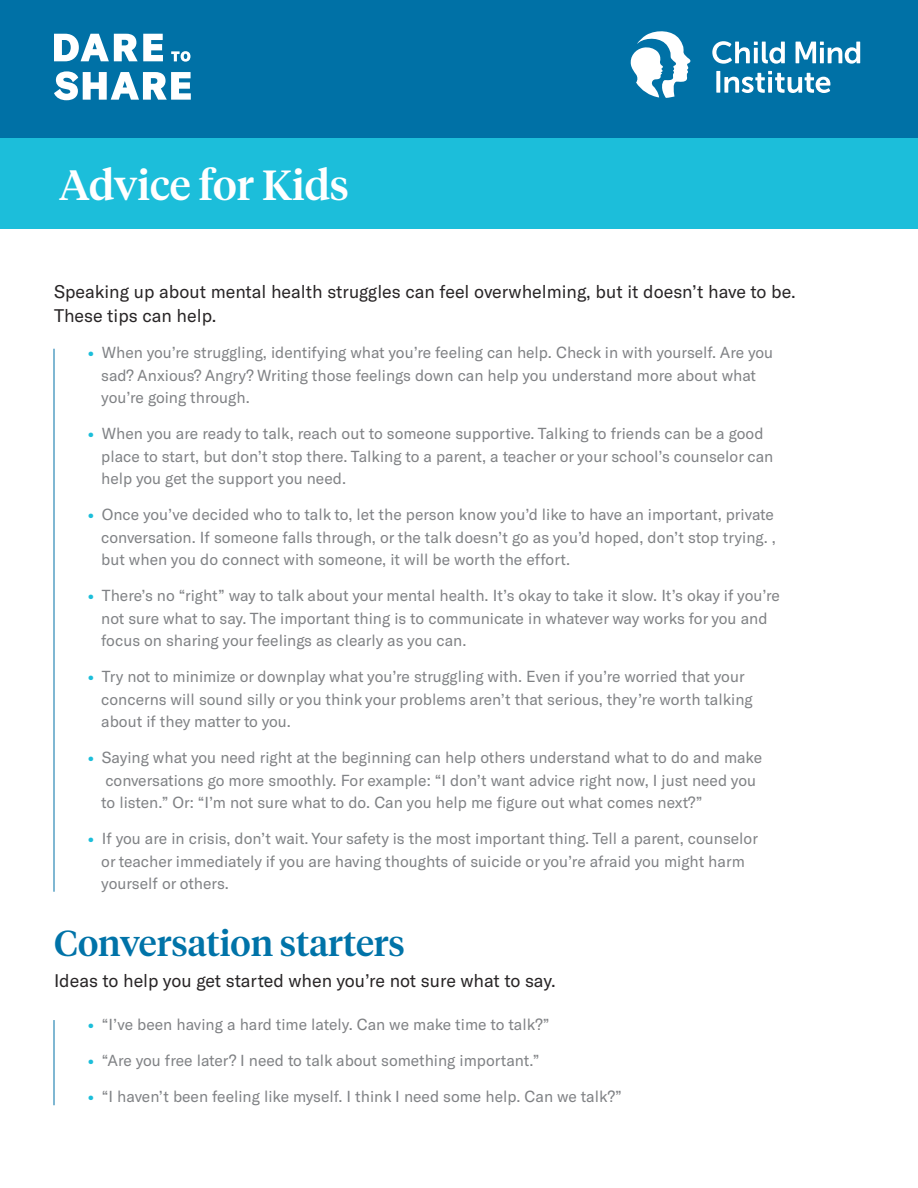
<style>
.page{position:relative;width:918px;height:1188px;background:#fff}
.page>*{position:absolute;margin:0;border:0;box-sizing:border-box;transform-origin:0 0}
.t1{font:500 42px "Tiempos Headline";color:#fff}
.t2{font:500 36px "Tiempos Headline";color:#0073a8}
.t3{font:18px "GT America";color:#282526}
.t4{font:15.75px/22.5px "GT America";color:#808285}
.s1{font-weight:700;color:#1cbeda}
</style>
<div class="page">
<div style="left:0;top:0;width:918px;height:140px;background:#0071a6"></div>
<hr style="left:54px;top:349px;width:1px;height:543px;background:#0071a6">
<hr style="left:54px;top:1020px;width:1px;height:85px;background:#0071a6">
<svg style="left:54px;top:34px;width:109px;height:27px"></svg>
<svg style="left:171px;top:51px;width:19px;height:11px"></svg>
<svg style="left:54px;top:71px;width:137px;height:29px"></svg>
<svg style="left:716px;top:71px;width:4px;height:22px"></svg>
<svg style="left:724px;top:71px;width:106px;height:22px"></svg>
<svg style="left:712px;top:41px;width:73px;height:23px"></svg>
<svg style="left:796px;top:42px;width:64px;height:22px"></svg>
<svg style="left:631px;top:31px;width:60px;height:67px"></svg>
<div style="left:0;top:138px;width:918px;height:91px;background:#1cbeda"></div>
<p class="t1" style="left:59px;top:156px;width:291px">Advice for Kids</p>
<p class="t3" style="left:54px;top:281px;width:743px">Speaking up about mental health struggles can feel overwhelming, but it doesn’t have to be.</p>
<p class="t3" style="left:54px;top:305px;width:164px">These tips can help.</p>
<p class="t4" style="left:101px;top:341px;width:673px;text-indent:-14px"><span class="s1">•</span> When you’re struggling, identifying what you’re feeling can help. Check in with yourself. Are you sad? Anxious? Angry? Writing those feelings down can help you understand more about what you’re going through.</p>
<p class="t4" style="left:101px;top:422px;width:674px;text-indent:-14px"><span class="s1">•</span> When you are ready to talk, reach out to someone supportive. Talking to friends can be a good place to start, but don’t stop there. Talking to a parent, a teacher or your school’s counselor can help you get the support you need.</p>
<p class="t4" style="left:101px;top:503px;width:676px;text-indent:-14px"><span class="s1">•</span> Once you’ve decided who to talk to, let the person know you’d like to have an important, private conversation. If someone falls through, or the talk doesn’t go as you’d hoped, don’t stop trying. , but when you do connect with someone, it will be worth the effort.</p>
<p class="t4" style="left:101px;top:584px;width:680px;text-indent:-14px"><span class="s1">•</span> There’s no “right” way to talk about your mental health. It’s okay to take it slow. It’s okay if you’re not sure what to say. The important thing is to communicate in whatever way works for you and focus on sharing your feelings as clearly as you can.</p>
<p class="t4" style="left:101px;top:665px;width:653px;text-indent:-14px"><span class="s1">•</span> Try not to minimize or downplay what you’re struggling with. Even if you’re worried that your concerns will sound silly or you think your problems aren’t that serious, they’re worth talking about if they matter to you.</p>
<p class="t4" style="left:101px;top:746px;width:662px;text-indent:-14px"><span class="s1">•</span> Saying what you need right at the beginning can help others understand what to do and make conversations go more smoothly. For example: “I don’t want advice right now, I just need you to listen.” Or: “I’m not sure what to do. Can you help me figure out what comes next?”</p>
<p class="t4" style="left:101px;top:827px;width:658px;text-indent:-14px"><span class="s1">•</span> If you are in crisis, don’t wait. Your safety is the most important thing. Tell a parent, counselor or teacher immediately if you are having thoughts of suicide or you’re afraid you might harm yourself or others.</p>
<p class="t2" style="left:54px;top:918px;width:353px">Conversation starters</p>
<p class="t3" style="left:54px;top:970px;width:503px">Ideas to help you get started when you’re not sure what to say.</p>
<p class="t4" style="left:88px;top:1013px;width:463px"><span class="s1">•</span> “I’ve been having a hard time lately. Can we make time to talk?”</p>
<p class="t4" style="left:88px;top:1049px;width:453px"><span class="s1">•</span> “Are you free later? I need to talk about something important.”</p>
<p class="t4" style="left:88px;top:1085px;width:535px"><span class="s1">•</span> “I haven’t been feeling like myself. I think I need some help. Can we talk?”</p>
</div>
